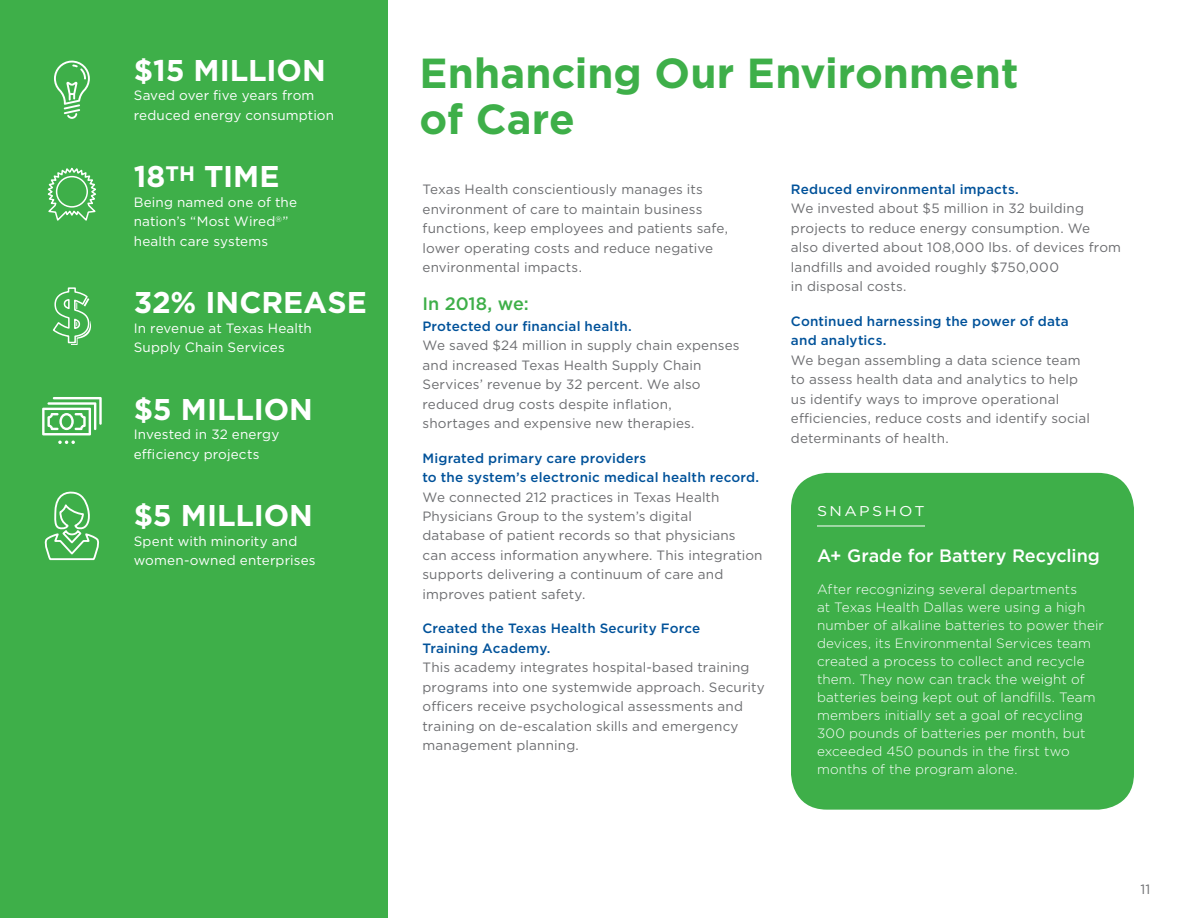
<style>
.page{position:relative;width:1188px;height:918px;background:#fff}
.page>*{position:absolute;margin:0;border:0;box-sizing:border-box;transform-origin:0 0}
.t1{font:700 42px/46.5px "Gotham";color:#3eaf49}
.t2{font:700 30px "Gotham";color:#fff}
.t3{font:500 18px "Gotham";color:#fff}
.t4{font:500 18px "Gotham";letter-spacing:-.005em;color:#3eaf49}
.t5{font:14.1px "Gotham";letter-spacing:.155em;color:#fff;scale:1.11 1}
.t6{font:13.5px/19.5px "Gotham";letter-spacing:.01em;color:#6c6d70}
.t7{font:300 13.5px/18px "Gotham";letter-spacing:.01em;color:#fff}
.t8{font:500 13.5px/19.5px "Gotham";letter-spacing:.015em;color:#01529a}
.t9{font:13.5px/19.5px "Gotham";letter-spacing:.01em;color:#fff}
</style>
<div class="page">
<div style="left:0;top:0;width:388px;height:918px;background:#3eaf49"></div>
<svg style="left:42px;top:397px;width:60px;height:38px"></svg>
<svg style="left:58px;top:441px;width:17px;height:3px"></svg>
<svg style="left:47px;top:167px;width:49px;height:54px"></svg>
<svg style="left:44px;top:491px;width:55px;height:70px"></svg>
<div style="left:791px;top:473px;width:343px;height:337px;background:#3eaf49;border-radius:36px"></div>
<hr style="left:817px;top:526px;width:108px;height:1px;background:#fff">
<svg style="left:54px;top:60px;width:36px;height:59px"></svg>
<svg style="left:53px;top:287px;width:38px;height:58px"></svg>
<h2 class="t2" style="left:134px;top:50px;width:193px">$15 MILLION</h2>
<p class="t9" style="left:134px;top:86px;width:202px">Saved over five years from reduced energy consumption</p>
<h2 class="t2" style="left:134px;top:157px;width:147px">18<sup>TH</sup> TIME</h2>
<p class="t9" style="left:134px;top:192px;width:165px">Being named one of the nation’s “Most Wired<sup>®</sup>” health care systems</p>
<h2 class="t2" style="left:134px;top:283px;width:235px">32% INCREASE</h2>
<p class="t9" style="left:134px;top:318px;width:180px">In revenue at Texas Health<br>Supply Chain Services</p>
<h2 class="t2" style="left:134px;top:389px;width:181px">$5 MILLION</h2>
<p class="t9" style="left:134px;top:425px;width:147px">Invested in 32 energy efficiency projects</p>
<h2 class="t2" style="left:134px;top:496px;width:181px">$5 MILLION</h2>
<p class="t9" style="left:134px;top:531px;width:183px">Spent with minority and women-owned enterprises</p>
<h1 class="t1" style="left:420px;top:49px;width:600px">Enhancing Our Environment of Care</h1>
<p class="t6" style="left:423px;top:179px;width:307px">Texas Health conscientiously manages its environment of care to maintain business functions, keep employees and patients safe, lower operating costs and reduce negative environmental impacts.</p>
<h3 class="t4" style="left:423px;top:291px;width:108px">In 2018, we:</h3>
<p class="t8" style="left:423px;top:316px;width:211px">Protected our financial health.</p>
<p class="t6" style="left:423px;top:335px;width:319px">We saved $24 million in supply chain expenses and increased Texas Health Supply Chain Services’ revenue by 32 percent. We also reduced drug costs despite inflation, shortages and expensive new therapies.</p>
<p class="t8" style="left:423px;top:448px;width:338px">Migrated primary care providers<br>to the system’s electronic medical health record.</p>
<p class="t6" style="left:423px;top:487px;width:342px">We connected 212 practices in Texas Health Physicians Group to the system’s digital<br>database of patient records so that physicians can access information anywhere. This integration supports delivering a continuum of care and improves patient safety.</p>
<p class="t8" style="left:423px;top:619px;width:279px">Created the Texas Health Security Force<br>Training Academy.</p>
<p class="t6" style="left:423px;top:658px;width:344px">This academy integrates hospital-based training programs into one systemwide approach. Security officers receive psychological assessments and training on de-escalation skills and emergency management planning.</p>
<p class="t8" style="left:791px;top:179px;width:229px">Reduced environmental impacts.</p>
<p class="t6" style="left:791px;top:199px;width:332px">We invested about $5 million in 32 building projects to reduce energy consumption. We<br>also diverted about 108,000 lbs. of devices from landfills and avoided roughly $750,000<br>in disposal costs.</p>
<p class="t8" style="left:791px;top:311px;width:279px">Continued harnessing the power of data and analytics.</p>
<p class="t6" style="left:791px;top:350px;width:301px">We began assembling a data science team to assess health data and analytics to help us identify ways to improve operational efficiencies, reduce costs and identify social determinants of health.</p>
<p class="t5" style="left:817px;top:502px;width:98px">SNAPSHOT</p>
<h3 class="t3" style="left:817px;top:544px;width:284px">A+ Grade for Battery Recycling</h3>
<p class="t7" style="left:817px;top:580px;width:289px">After recognizing several departments<br>at Texas Health Dallas were using a high number of alkaline batteries to power their devices, its Environmental Services team created a process to collect and recycle them. They now can track the weight of batteries being kept out of landfills. Team members initially set a goal of recycling 300 pounds of batteries per month, but exceeded 450 pounds in the first two months of the program alone.</p>
<p class="t6" style="left:1140px;top:879px;width:11px">11</p>
</div>
